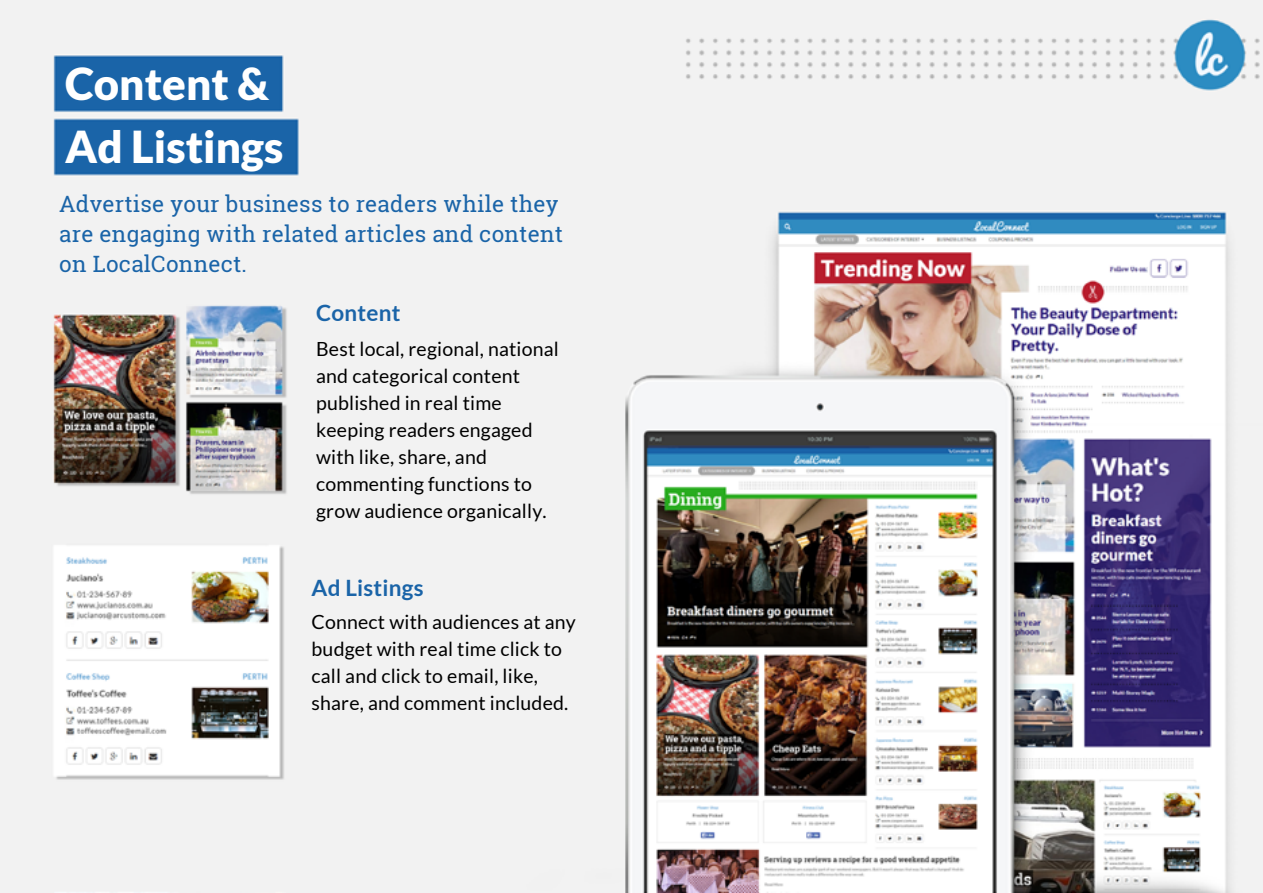
<style>
.page{position:relative;width:1263px;height:893px;background:#fff}
.page>*{position:absolute;margin:0;border:0;box-sizing:border-box;transform-origin:0 0}
.t1{font:900 44.1px/62.1px "Lato";color:#fff}
.t2{font:22.5px/30px "Roboto Slab";letter-spacing:.01em;color:#1a64a8}
.t3{font:700 22.5px "Lato";letter-spacing:.01em;color:#1a64a8}
.t4{font:19.5px/27px "Lato";letter-spacing:.01em;color:#000}
</style>
<div class="page">
<img style="left:0;top:0;width:1263px;height:893px">
<h1 class="t1" style="left:65px;top:52px;width:220px">Content &amp;<br>Ad Listings</h1>
<p class="t2" style="left:59px;top:188px;width:505px">Advertise your business to readers while they are engaging with related articles and content on LocalConnect.</p>
<p class="t3" style="left:316px;top:300px;width:86px">Content</p>
<p class="t4" style="left:316px;top:335px;width:244px">Best local, regional, national and categorical content published in real time keeping readers engaged with like, share, and commenting functions to grow audience organically.</p>
<p class="t3" style="left:312px;top:575px;width:114px">Ad Listings</p>
<p class="t4" style="left:312px;top:608px;width:266px">Connect with audiences at any budget with real time click to call and click to email, like, share, and comment included.</p>
</div>
